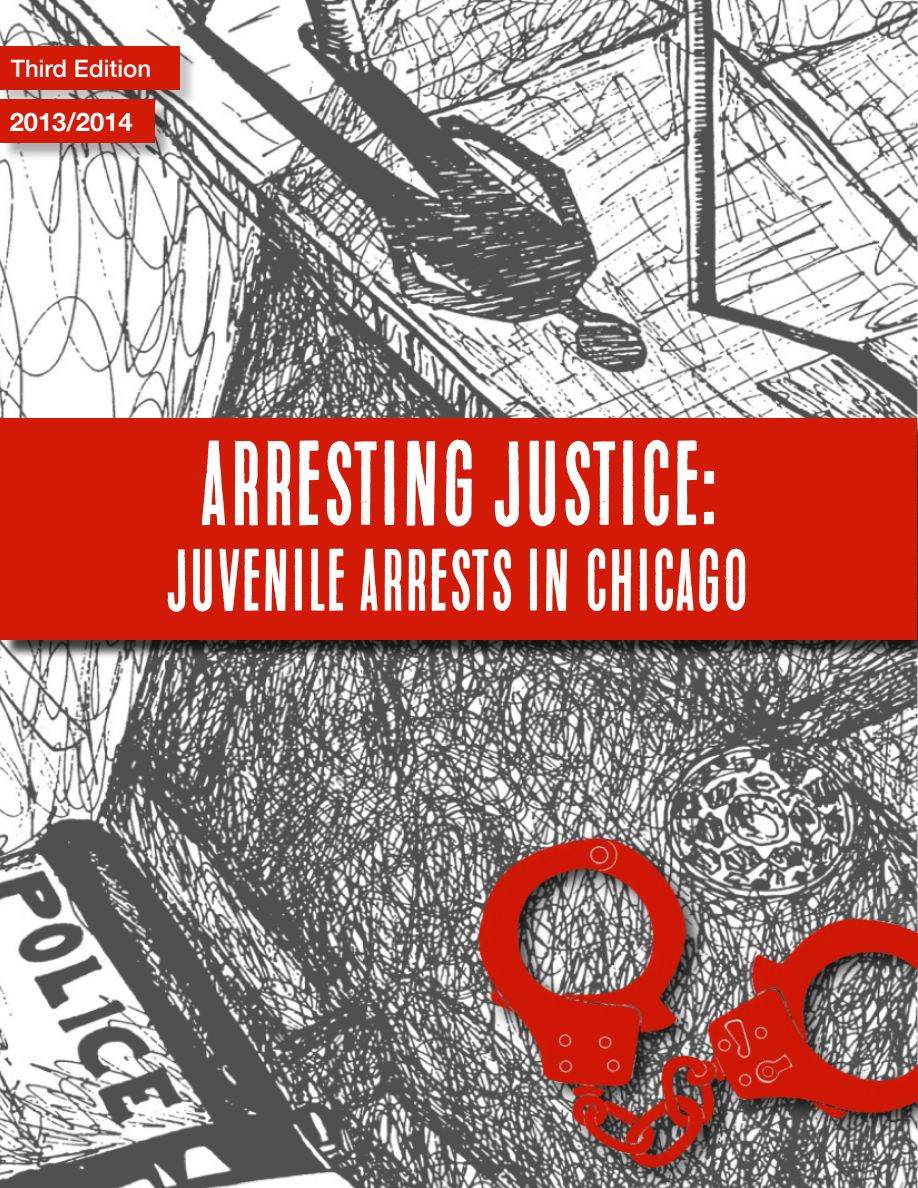
<style>
.page{position:relative;width:918px;height:1188px;background:#fff}
.page>*{position:absolute;margin:0;border:0;box-sizing:border-box;transform-origin:0 0}
.t1{font:100.5px "White Elephant";color:#fff}
.t2{font:73.5px "White Elephant";color:#fff}
.t3{font:700 25.5px "Helvetica Neue";color:#fff}
.t4{font:500 24px "Helvetica Neue";color:#fff}
.t5{font:22.5px "Helvetica Neue";color:#fff}
</style>
<div class="page">
<img style="left:0;top:0;width:918px;height:1188px">
<img style="left:433px;top:817px;width:485px;height:371px">
<div style="left:3px;top:420px;width:915px;height:239px;background:#000;opacity:.75"></div>
<div style="left:1px;top:418px;width:916px;height:222px;background:#d21a07"></div>
<div style="left:0;top:48px;width:198px;height:61px;background:#000;opacity:.23"></div>
<div style="left:0;top:46px;width:179px;height:44px;background:#d21a07"></div>
<div style="left:2px;top:101px;width:171px;height:60px;background:#000;opacity:.32"></div>
<div style="left:0;top:99px;width:154px;height:43px;background:#d21a07"></div>
<p class="t4" style="left:11px;top:50px;width:142px">Third Edition</p>
<p class="t5" style="left:14px;top:99px;width:109px">2013/2014</p>
<p class="t3" style="left:10px;top:102px;width:124px">2013/2014</p>
<h1 class="t1" style="left:200px;top:434px;width:519px">ARRESTING JUSTICE:</h1>
<p class="t2" style="left:168px;top:544px;width:583px">JUVENILE ARRESTS IN CHICAGO</p>
</div>
